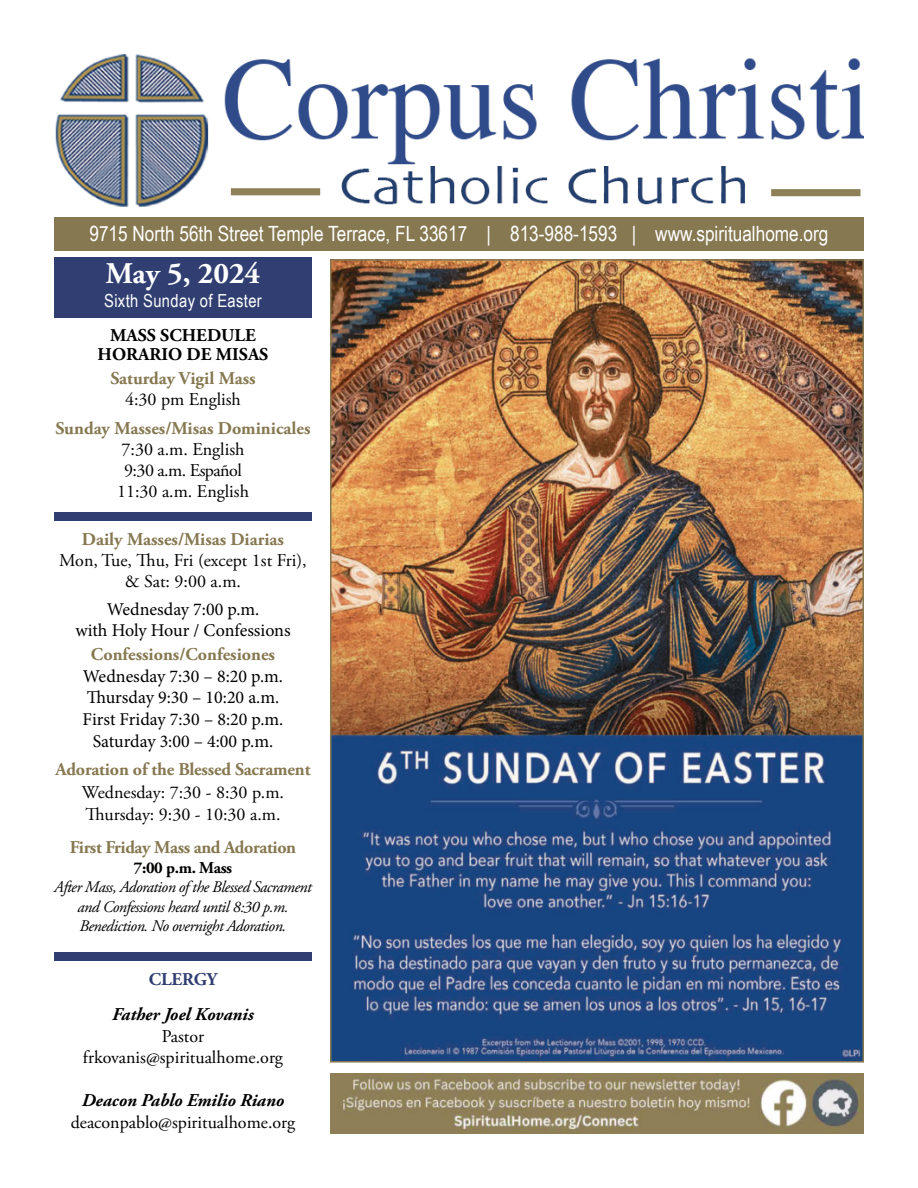
<style>
.page{position:relative;width:918px;height:1188px;background:#fff}
.page>*{position:absolute;margin:0;border:0;box-sizing:border-box;transform-origin:0 0}
.t1{font:700 30px "Adobe Garamond Pro";color:#fff}
.t2{font:21px "Arial Narrow";color:#fff}
.t3{font:18px/21px "Adobe Garamond Pro";color:#000;text-align:center}
.t4{font:18px/21.6px "Minion Pro";color:#000;text-align:center}
.t5{font:700 18px "Adobe Garamond Pro";color:#867850}
.t6{font:italic 700 18px "Adobe Garamond Pro";color:#000}
.t7{font:700 18px "Adobe Garamond Pro";letter-spacing:-.02em;color:#867850}
.t8{font:700 18px/19.5px "Adobe Garamond Pro";color:#000;text-align:center}
.t9{font:18px "Arial Narrow";letter-spacing:.02em;color:#fff}
.t10{font:700 18px "Adobe Garamond Pro";color:#303e72}
.t11{font:700 16.5px "Adobe Garamond Pro";letter-spacing:-.02em;color:#000}
.t12{font:italic 16.2px/19.5px "Adobe Garamond Pro";letter-spacing:-.03em;color:#000;text-align:center}
.s1{font-size:16.5px}
</style>
<div class="page">
<img style="left:333px;top:262px;width:528px;height:798px">
<img style="left:330px;top:1073px;width:534px;height:61px">
<div style="left:54px;top:257px;width:258px;height:61px;background:#303e72"></div>
<div style="left:54px;top:952px;width:258px;height:8px;background:#303e72"></div>
<div style="left:54px;top:512px;width:258px;height:9px;background:#303e72"></div>
<div style="left:54px;top:218px;width:810px;height:33px;background:#867850"></div>
<img style="left:55px;top:54px;width:809px;height:153px">
<p class="t2" style="left:89px;top:219px;width:741px">9715 North 56th Street Temple Terrace, FL 33617 | 813-988-1593 | www.spiritualhome.org</p>
<h1 class="t1" style="left:106px;top:256px;width:156px">May 5, 2024</h1>
<p class="t9" style="left:104px;top:288px;width:159px">Sixth Sunday of Easter</p>
<p class="t8" style="left:98px;top:326px;width:172px">MASS SCHEDULE<br>HORARIO DE MISAS</p>
<p class="t5" style="left:110px;top:368px;width:147px">Saturday Vigil Mass</p>
<p class="t3" style="left:125px;top:390px;width:117px">4:30 pm English</p>
<p class="t5" style="left:56px;top:418px;width:256px">Sunday Masses/Misas Dominicales</p>
<p class="t3" style="left:117px;top:439px;width:133px">7:30 a.m. English<br>9:30 a.m. Español<br>11:30 a.m. English</p>
<p class="t5" style="left:82px;top:529px;width:204px">Daily Masses/Misas Diarias</p>
<p class="t3" style="left:59px;top:550px;width:249px">Mon, Tue, Thu, Fri (except 1st Fri), &amp; Sat: 9:00 a.m.</p>
<p class="t4" style="left:75px;top:598px;width:217px">Wednesday 7:00 p.m.<br>with Holy Hour / Confessions</p>
<p class="t5" style="left:91px;top:644px;width:186px">Confessions/Confesiones</p>
<p class="t4" style="left:83px;top:665px;width:202px">Wednesday 7:30 – 8:20 p.m.<br>Thursday 9:30 – 10:20 a.m.<br>First Friday 7:30 – 8:20 p.m.<br>Saturday 3:00 – 4:00 p.m.</p>
<p class="t5" style="left:55px;top:759px;width:257px">Adoration of the Blessed Sacrament</p>
<p class="t3" style="left:82px;top:781px;width:204px;line-height:22.5px;text-align:left">Wednesday: 7:30 - 8:30 p.m.<br>Thursday: 9:30 - 10:30 a.m.</p>
<p class="t7" style="left:70px;top:837px;width:228px">First Friday Mass and Adoration</p>
<p class="t11" style="left:134px;top:858px;width:100px">7:00 p.m. Mass</p>
<p class="t12" style="left:54px;top:878px;width:259px">After Mass, Adoration of the Blessed Sacrament and Confessions heard until 8:30 p.m.<br>Benediction. No overnight Adoration<span class="s1">.</span></p>
<p class="t10" style="left:149px;top:969px;width:70px">CLERGY</p>
<p class="t6" style="left:112px;top:1004px;width:143px">Father Joel Kovanis</p>
<p class="t3" style="left:83px;top:1026px;width:202px;line-height:21.6px">Pastor frkovanis@spiritualhome.org</p>
<p class="t6" style="left:82px;top:1090px;width:204px">Deacon Pablo Emilio Riano</p>
<p class="t3" style="left:71px;top:1113px;width:226px">deaconpablo@spiritualhome.org</p>
</div>
